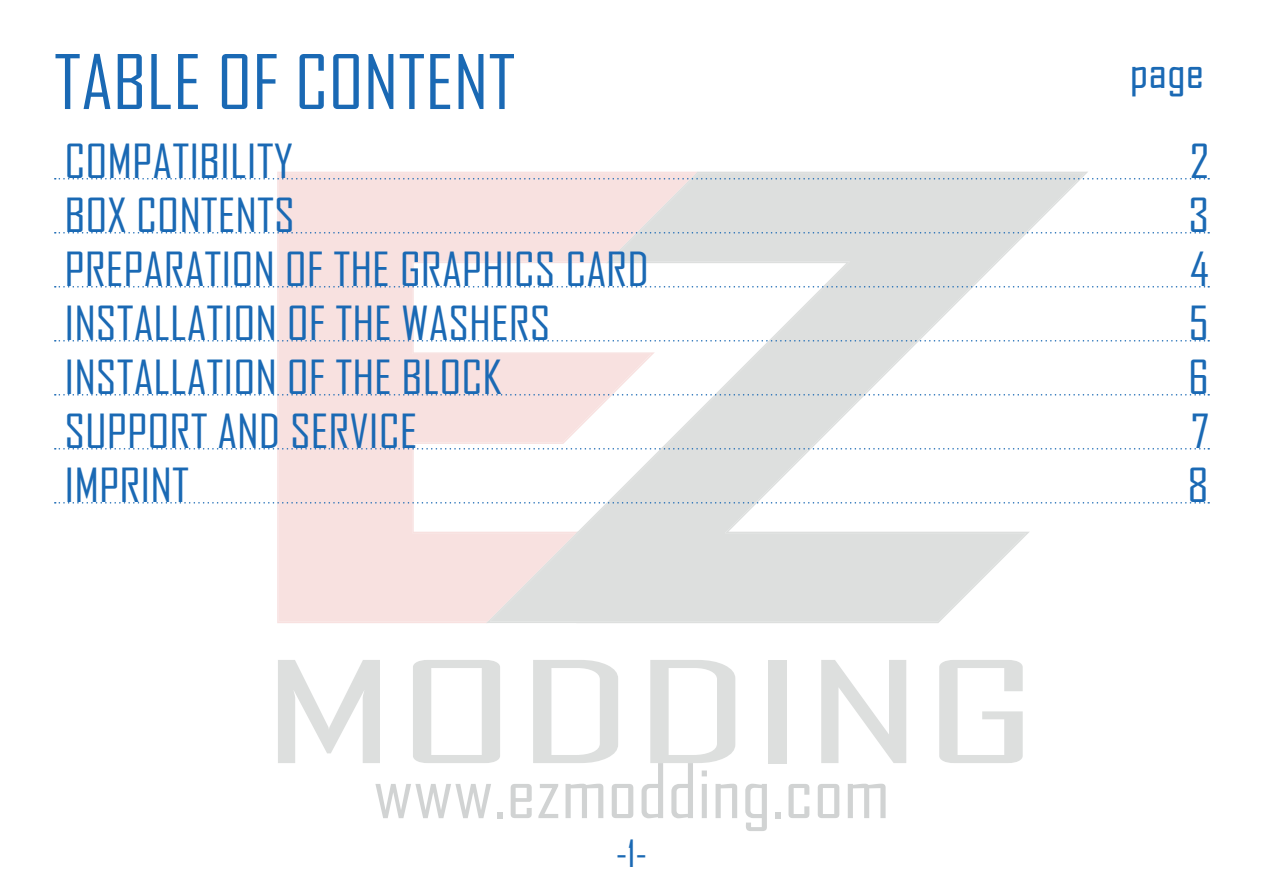
<style>
.page{position:relative;width:1263px;height:893px;background:#fff}
.page>*{position:absolute;margin:0;border:0;box-sizing:border-box;transform-origin:0 0}
.t1{font:135px "Agency FB";color:#dddfde;scale:2 1}
.t2{font:72px "Agency FB";color:#d1d3d3;scale:1.1 1}
.t3{font:72px "Agency FB";color:#1a69b4;scale:1.1 1}
.t4{font:45px "Agency FB";color:#1a69b4;scale:1.1 1}
.t5{font:36px "Agency FB";color:#1a69b4;scale:1.1 1}
</style>
<div class="page">
<svg style="left:277px;top:172px;width:209px;height:451px;background:#f8e4e4"></svg>
<svg style="left:486px;top:172px;width:602px;height:451px"></svg>
<svg style="left:55px;top:178px;width:1154px;height:2px"></svg>
<svg style="left:55px;top:232px;width:1154px;height:2px"></svg>
<svg style="left:55px;top:286px;width:1154px;height:2px"></svg>
<svg style="left:55px;top:340px;width:1154px;height:2px"></svg>
<svg style="left:55px;top:394px;width:1154px;height:2px"></svg>
<svg style="left:55px;top:448px;width:1154px;height:2px"></svg>
<svg style="left:55px;top:502px;width:1154px;height:2px"></svg>
<h2 class="t3" style="left:54px;top:38px;width:421px">TABLE OF CONTENT</h2>
<p class="t4" style="left:64px;top:134px;width:209px">COMPATIBILITY</p>
<p class="t4" style="left:1190px;top:134px;width:19px">2</p>
<p class="t4" style="left:64px;top:188px;width:211px">BOX CONTENTS</p>
<p class="t4" style="left:1188px;top:188px;width:20px">3</p>
<p class="t4" style="left:64px;top:242px;width:533px">PREPARATION OF THE GRAPHICS CARD</p>
<p class="t4" style="left:1190px;top:242px;width:19px">4</p>
<p class="t4" style="left:64px;top:296px;width:443px">INSTALLATION OF THE WASHERS</p>
<p class="t4" style="left:1188px;top:296px;width:20px">5</p>
<p class="t4" style="left:64px;top:350px;width:399px">INSTALLATION OF THE BLOCK</p>
<p class="t4" style="left:1188px;top:350px;width:21px">6</p>
<p class="t4" style="left:64px;top:404px;width:322px">SUPPORT AND SERVICE</p>
<p class="t4" style="left:1191px;top:404px;width:18px">7</p>
<p class="t4" style="left:64px;top:458px;width:115px">IMPRINT</p>
<p class="t4" style="left:1188px;top:458px;width:21px">8</p>
<p class="t4" style="left:1130px;top:44px;width:69px">page</p>
<h1 class="t1" style="left:261px;top:630px;width:390px">MODDING</h1>
<h2 class="t2" style="left:373px;top:747px;width:471px">www.ezmodding.com</h2>
<p class="t5" style="left:616px;top:831px;width:30px">-1-</p>
</div>
